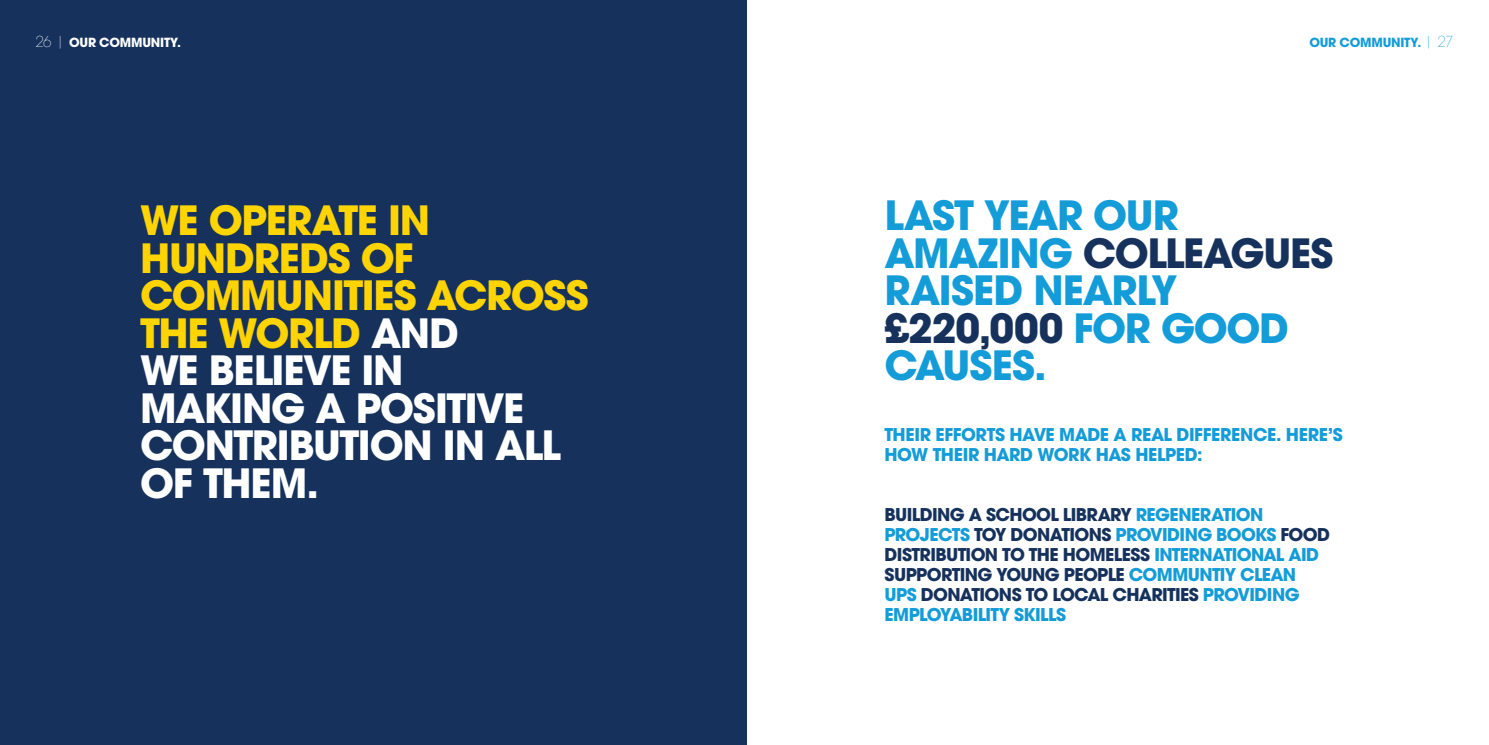
<style>
.page{position:relative;width:1489px;height:745px;background:#fff}
.page>*{position:absolute;margin:0;border:0;box-sizing:border-box;transform-origin:0 0}
.t1{font:700 40px/37.5px "ITC Avant Garde Std";letter-spacing:-.03em;color:#fff}
.t2{font:700 40px/37.5px "ITC Avant Garde Std";letter-spacing:-.025em;color:#139cd8}
.t3{font:700 40px/37.5px "ITC Avant Garde Std";letter-spacing:-.03em;color:#ffd400}
.t4{font:700 40px "ITC Avant Garde Std";color:#16325c}
.t5{font:700 17.5px "ITC Avant Garde Std";letter-spacing:-.035em;color:#139cd8}
.t6{font:700 17.5px "ITC Avant Garde Std";letter-spacing:-.035em;color:#16325c}
.t7{font:700 12.5px "ITC Avant Garde Std";letter-spacing:-.015em;color:#fff}
.t8{font:700 12.5px "ITC Avant Garde Std";letter-spacing:-.015em;color:#139cd8}
.s1{font-weight:200;font-size:15px}
.s2{color:#ffd400}
.s3{color:#16325c}
.s4{color:#139cd8}
</style>
<div class="page">
<div style="left:0;top:0;width:746px;height:744px;background:#16325c"></div>
<p class="t7" style="left:35px;top:34px;width:96px"><span class="s1">26 |</span> OUR COMMU</p>
<p class="t7" style="left:151px;top:34px;width:32px">NITY.</p>
<h1 class="t3" style="left:140px;top:201px;width:292px">WE OPERATE IN<br>HUNDREDS OF<br>COMMU</h1>
<h1 class="t1" style="left:140px;top:276px;width:450px;text-indent:163px"><span class="s2">NITIES ACROSS<br>THE WORLD</span> AND<br>WE BELIEVE IN<br>MAKING A POSITIVE<br>CONTRIBUTION IN ALL<br>OF THEM.</h1>
<p class="t8" style="left:1309px;top:34px;width:62px">OUR COMMU</p>
<p class="t8" style="left:1391px;top:34px;width:64px">NITY. <span class="s1">| 27</span></p>
<h1 class="t2" style="left:884px;top:196px;width:23px">LAST</h1>
<h1 class="t2" style="left:984px;top:196px;width:26px">YEAR</h1>
<h1 class="t2" style="left:1093px;top:196px;width:84px">OUR</h1>
<h1 class="t2" style="left:884px;top:233px;width:138px">AMAZING</h1>
<h1 class="t4" style="left:1082px;top:226px;width:27px">COLLEAG</h1>
<h1 class="t4" style="left:1263px;top:226px;width:48px">UES</h1>
<h1 class="t2" style="left:884px;top:271px;width:23px">RAISE</h1>
<h1 class="t2" style="left:884px;top:271px;width:215px;text-indent:109px">D NEARLY <span class="s3">£220,000</span> FOR</h1>
<h1 class="t2" style="left:1160px;top:308px;width:34px">GOO</h1>
<h1 class="t2" style="left:1259px;top:308px;width:31px">D</h1>
<h1 class="t2" style="left:884px;top:346px;width:164px">CAUSES.</h1>
<p class="t5" style="left:884px;top:422px;width:31px">THEIR</p>
<p class="t5" style="left:935px;top:422px;width:11px">EFFORTS</p>
<p class="t5" style="left:1009px;top:422px;width:25px">HAVE</p>
<p class="t5" style="left:1059px;top:422px;width:83px">MADE A REAL</p>
<p class="t5" style="left:1176px;top:422px;width:23px">DIFFERENCE</p>
<p class="t5" style="left:1275px;top:422px;width:67px">. HERE’S</p>
<p class="t5" style="left:884px;top:442px;width:79px">HOW THEIR</p>
<p class="t5" style="left:983px;top:442px;width:69px">HARD WORK</p>
<p class="t5" style="left:1095px;top:442px;width:108px">HAS HELPED:</p>
<p class="t6" style="left:884px;top:502px;width:59px">BUILDING</p>
<p class="t6" style="left:968px;top:502px;width:67px">ASCHOOL</p>
<p class="t5" style="left:1062px;top:502px;width:85px"><span class="s3">LIBRARY</span> REGENERATION</p>
<p class="t5" style="left:884px;top:522px;width:56px">PROJECTS</p>
<p class="t6" style="left:974px;top:522px;width:12px">TOY</p>
<p class="t6" style="left:1010px;top:522px;width:25px">DONATIONS</p>
<p class="t5" style="left:1115px;top:522px;width:22px">PROVI</p>
<p class="t5" style="left:1167px;top:522px;width:24px">DING</p>
<p class="t5" style="left:1216px;top:522px;width:114px">BOOKS <span class="s3">FOOD</span></p>
<p class="t6" style="left:884px;top:542px;width:281px">DISTRIBUTION TO THE HOMELESS <span class="s4">INTERNATIONAL</span></p>
<p class="t5" style="left:1288px;top:542px;width:32px">AI D</p>
<p class="t6" style="left:884px;top:562px;width:54px">SUPPORTING</p>
<p class="t6" style="left:996px;top:562px;width:175px">YOUNG PEOPLE <span class="s4">COMMU</span></p>
<p class="t5" style="left:1199px;top:562px;width:98px">NTIY CLEAN</p>
<p class="t6" style="left:884px;top:582px;width:61px"><span class="s4">UPS</span> DONATIONS</p>
<p class="t6" style="left:1025px;top:582px;width:39px">TO LOCAL</p>
<p class="t6" style="left:1112px;top:582px;width:36px">CHARITIES</p>
<p class="t5" style="left:1202px;top:582px;width:22px">PROVI</p>
<p class="t5" style="left:1254px;top:582px;width:24px">DING</p>
<p class="t5" style="left:884px;top:602px;width:47px">EMPLOYA</p>
<p class="t5" style="left:961px;top:602px;width:19px">BILITY</p>
<p class="t5" style="left:1014px;top:602px;width:10px">SKILLS</p>
</div>
